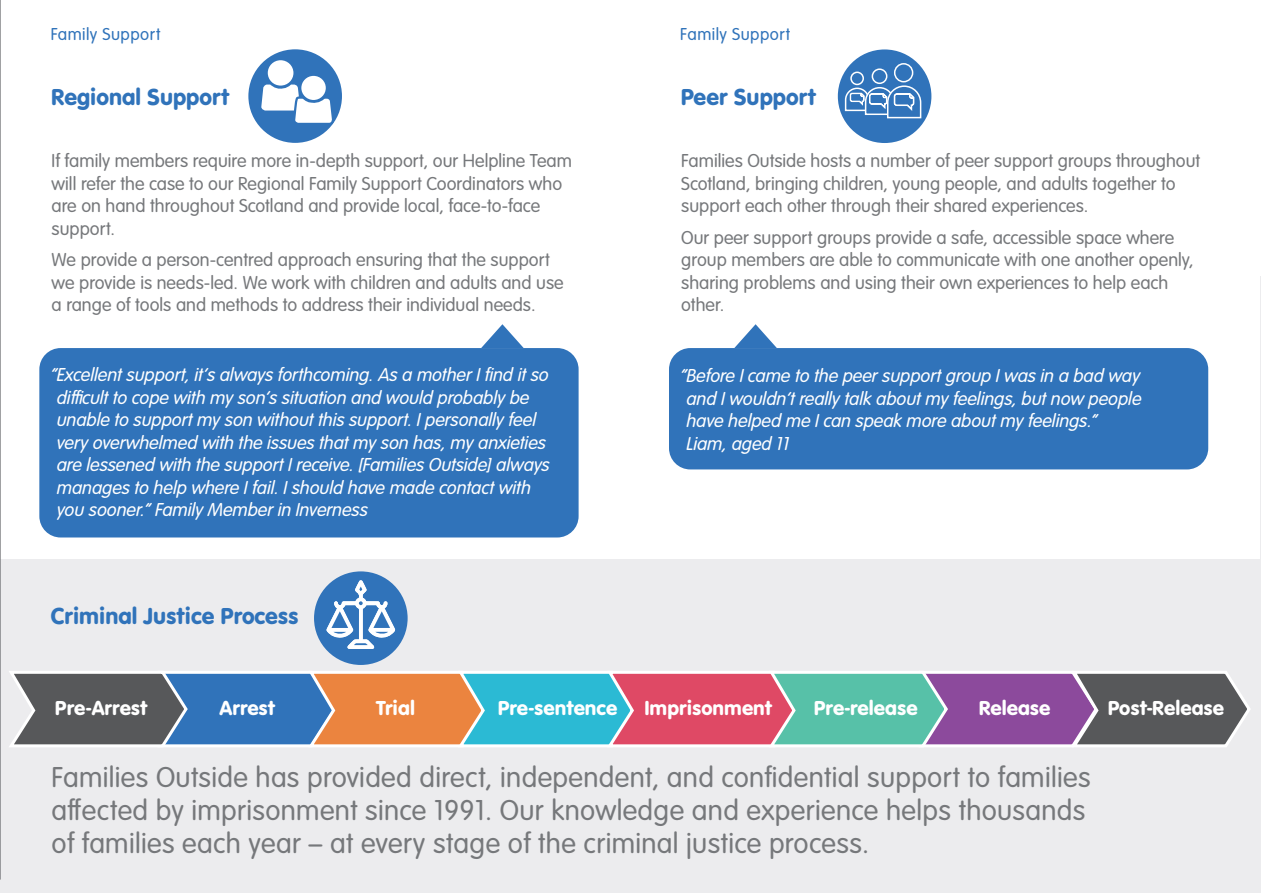
<style>
.page{position:relative;width:1261px;height:893px;background:#fff}
.page>*{position:absolute;margin:0;border:0;box-sizing:border-box;transform-origin:0 0}
.t1{font:300 30px/33px "VAG Rundschrift D";letter-spacing:.01em;color:#76787b}
.t2{font:24px "VAG Rundschrift D";color:#3073ba}
.t3{font:21px "VAG Rundschrift D";color:#fff}
.t4{font:300 19.5px/22.5px "VAG Rundschrift D";color:#76787b}
.Body_Copy_10pt{font:italic 300 19.5px/22.5px "VAG Rundschrift D";color:#fff}
.t5{font:300 18px "VAG Rundschrift D";letter-spacing:.025em;color:#3073ba}
</style>
<div class="page">
<div style="left:0;top:559px;width:1260px;height:334px;background:#ececee"></div>
<div style="left:39px;top:348px;width:539px;height:189px;background:#3073ba;border-radius:21px"></div>
<svg style="left:481px;top:324px;width:42px;height:24px"></svg>
<hr style="left:0;top:0;width:1px;height:880px;background:#76787b">
<div style="left:669px;top:348px;width:539px;height:121px;background:#3073ba;border-radius:21px"></div>
<svg style="left:734px;top:324px;width:42px;height:24px"></svg>
<hr style="left:1260px;top:276px;width:1px;height:283px;background:#ececee">
<svg style="left:9px;top:671px;width:1242px;height:76px;background:#868592"></svg>
<div style="left:314px;top:571px;width:93px;height:94px;background:#3073ba;border-radius:50%"></div>
<svg style="left:326px;top:580px;width:69px;height:69px"></svg>
<div style="left:837px;top:49px;width:94px;height:94px;background:#3073ba;border-radius:50%"></div>
<div style="left:248px;top:49px;width:94px;height:94px;background:#3073ba;border-radius:50%"></div>
<div style="left:268px;top:60px;width:25px;height:26px;background:#fff;border-radius:50%"></div>
<div style="left:300px;top:74px;width:27px;height:28px;background:#fff;border:2px solid #3073ba;border-radius:50%"></div>
<svg style="left:261px;top:85px;width:74px;height:41px"></svg>
<div style="left:850px;top:72px;width:13px;height:13px;border:2px solid #fff;border-radius:50%"></div>
<div style="left:871px;top:68px;width:16px;height:16px;border:2px solid #fff;border-radius:50%"></div>
<div style="left:893px;top:63px;width:20px;height:19px;border:2px solid #fff;border-radius:50%"></div>
<svg style="left:844px;top:85px;width:78px;height:34px"></svg>
<p class="t5" style="left:51px;top:24px;width:111px">Family Support</p>
<p class="t2" style="left:51px;top:83px;width:180px">Regional Support</p>
<p class="t4" style="left:52px;top:150px;width:522px">If family members require more in-depth support, our Helpline Team will refer the case to our Regional Family Support Coordinators who are on hand throughout Scotland and provide local, face-to-face support.</p>
<p class="t4" style="left:52px;top:249px;width:513px">We provide a person-centred approach ensuring that the support we provide is needs-led. We work with children and adults and use a range of tools and methods to address their individual needs.</p>
<p class="Body_Copy_10pt" style="left:57px;top:363px;width:494px;text-indent:-6px">“Excellent support, it’s always forthcoming. As a mother I find it so difficult to cope with my son’s situation and would probably be unable to support my son without this support. I personally feel very overwhelmed with the issues that my son has, my anxieties are lessened with the support I receive. [Families Outside] always manages to help where I fail. I should have made contact with you sooner.” Family Member in Inverness</p>
<p class="t5" style="left:680px;top:24px;width:111px">Family Support</p>
<p class="t2" style="left:680px;top:83px;width:137px">Peer Support</p>
<p class="t4" style="left:681px;top:150px;width:520px">Families Outside hosts a number of peer support groups throughout<br>Scotland, bringing children, young people, and adults together to support each other through their shared experiences.</p>
<p class="t4" style="left:681px;top:227px;width:514px">Our peer support groups provide a safe, accessible space where group members are able to communicate with one another openly, sharing problems and using their own experiences to help each other.</p>
<p class="Body_Copy_10pt" style="left:686px;top:364px;width:456px;text-indent:-6px">“Before I came to the peer support group I was in a bad way and I wouldn’t really talk about my feelings, but now people have helped me I can speak more about my feelings.” Liam, aged 11</p>
<p class="t2" style="left:51px;top:602px;width:249px">Criminal Justice Process</p>
<p class="t3" style="left:55px;top:695px;width:94px">Pre-Arrest</p>
<p class="t3" style="left:219px;top:695px;width:57px">Arrest</p>
<p class="t3" style="left:376px;top:695px;width:41px">Trial</p>
<p class="t3" style="left:497px;top:695px;width:121px">Pre-sentence</p>
<p class="t3" style="left:644px;top:695px;width:130px">Imprisonment</p>
<p class="t3" style="left:813px;top:695px;width:105px">Pre-release</p>
<p class="t3" style="left:978px;top:695px;width:73px">Release</p>
<p class="t3" style="left:1107px;top:695px;width:118px">Post-Release</p>
<p class="t1" style="left:52px;top:761px;width:1040px">Families Outside has provided direct, independent, and confidential support to families affected by imprisonment since 1991. Our knowledge and experience helps thousands of families each year – at every stage of the criminal justice process.</p>
</div>
